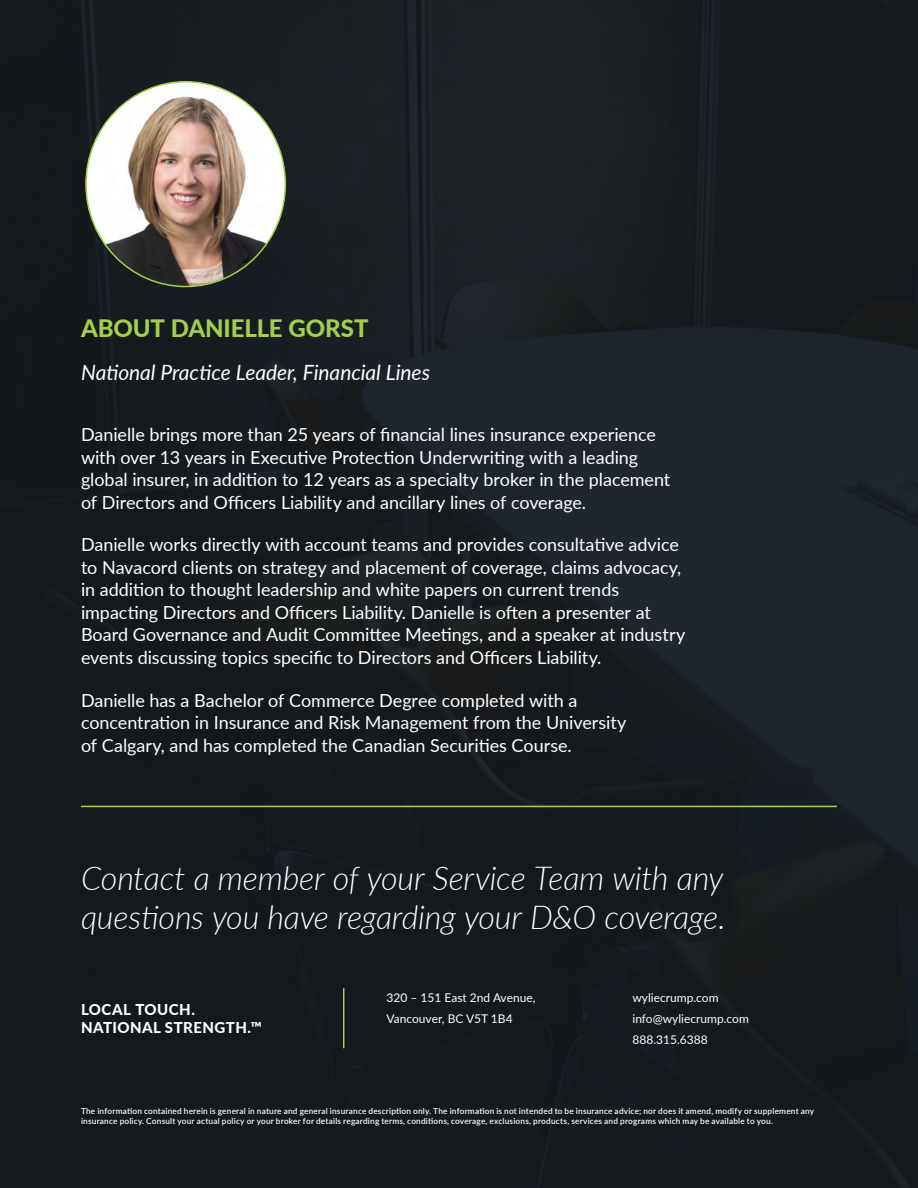
<style>
.page{position:relative;width:918px;height:1188px;background:#fff}
.page>*{position:absolute;margin:0;border:0;box-sizing:border-box;transform-origin:0 0}
.t1{font:italic 300 33px/39.6px "Lato";letter-spacing:-.005em;color:#fff}
.t2{font:800 24px "Lato";letter-spacing:-.005em;color:#a4ce4c}
.t3{font:italic 21px "Lato";letter-spacing:-.005em;color:#fff}
.t4{font:18px/22.5px "Lato";letter-spacing:-.005em;color:#fff}
.t5{font:800 15px/18px "Lato";letter-spacing:.03em;color:#fff}
.t6{font:12px/21.1px "Lato";color:#fff}
.t7{font:600 8.25px/9.9px "Lato";letter-spacing:.025em;color:#fff}
</style>
<div class="page">
<img style="left:0;top:0;width:918px;height:1188px">
<hr style="left:343px;top:988px;width:1px;height:60px;background:#a4ce4c">
<hr style="left:81px;top:806px;width:756px;height:1px;background:#a4ce4c">
<img style="left:86px;top:82px;width:199px;height:205px">
<hr style="left:917px;top:0;width:1px;height:316px;background:#182026">
<p class="t2" style="left:81px;top:310px;width:289px">ABOUT DANIELLE GORST</p>
<p class="t3" style="left:81px;top:357px;width:351px">National Practice Leader, Financial Lines</p>
<p class="t4" style="left:81px;top:423px;width:591px">Danielle brings more than 25 years of financial lines insurance experience with over 13 years in Executive Protection Underwriting with a leading global insurer, in addition to 12 years as a specialty broker in the placement of Directors and Officers Liability and ancillary lines of coverage.</p>
<p class="t4" style="left:81px;top:533px;width:606px">Danielle works directly with account teams and provides consultative advice to Navacord clients on strategy and placement of coverage, claims advocacy, in addition to thought leadership and white papers on current trends impacting Directors and Officers Liability. Danielle is often a presenter at Board Governance and Audit Committee Meetings, and a speaker at industry events discussing topics specific to Directors and Officers Liability.</p>
<p class="t4" style="left:81px;top:688px;width:547px">Danielle has a Bachelor of Commerce Degree completed with a concentration in Insurance and Risk Management from the University of Calgary, and has completed the Canadian Securities Course.</p>
<h1 class="t1" style="left:81px;top:857px;width:646px">Contact a member of your Service Team with any questions you have regarding your D&amp;O coverage.</h1>
<p class="t5" style="left:81px;top:1000px;width:182px">LOCAL TOUCH.<br>NATIONAL STRENGTH.™</p>
<p class="t6" style="left:387px;top:986px;width:150px">320 – 151 East 2nd Avenue,<br>Vancouver, BC V5T 1B4</p>
<p class="t6" style="left:632px;top:986px;width:118px">wyliecrump.com info@wyliecrump.com<br>888.315.6388</p>
<p class="t7" style="left:81px;top:1105px;width:735px">The information contained herein is general in nature and general insurance description only. The information is not intended to be insurance advice; nor does it amend, modify or supplement any insurance policy. Consult your actual policy or your broker for details regarding terms, conditions, coverage, exclusions, products, services and programs which may be available to you.</p>
</div>
